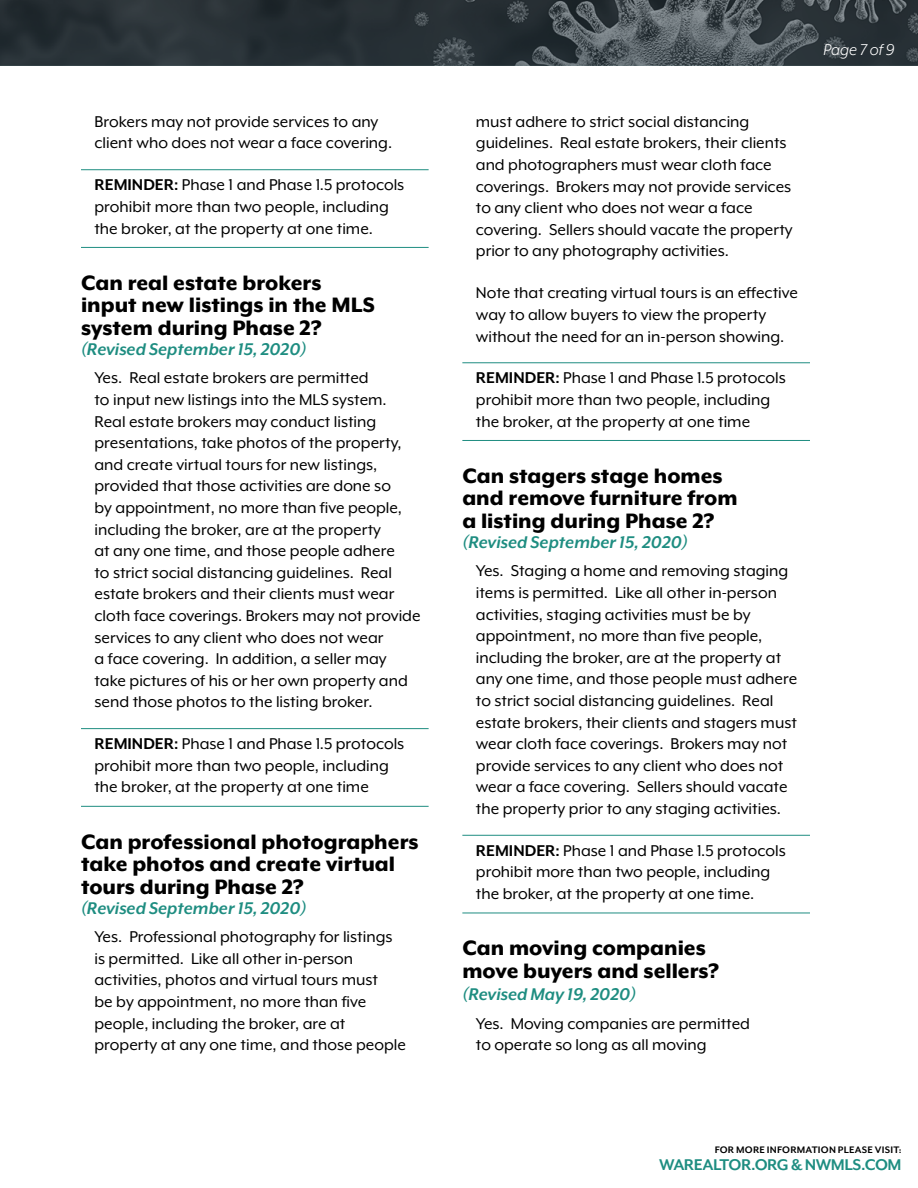
<style>
.page{position:relative;width:918px;height:1188px;background:#fff}
.page>*{position:absolute;margin:0;border:0;box-sizing:border-box;transform-origin:0 0}
.t1{font:800 24px/22.5px "Mr Eaves XL Mod OT";color:#000}
.t2{font:italic 700 19.5px "Mr Eaves XL Mod OT";color:#1e8d81}
.t3{font:18px/21.6px "Mr Eaves XL Mod OT";color:#000}
.t4{font:italic 18px "Mr Eaves XL Mod OT";color:#fff}
.t5{font:700 17.85px "Mr Eaves Mod OT";letter-spacing:-.03em;color:#1e8d81}
.t6{font:700 10.95px "Mr Eaves Mod OT";letter-spacing:.02em;color:#000}
.s1{font-weight:700}
</style>
<div class="page">
<img style="left:0;top:0;width:918px;height:66px">
<hr style="left:81px;top:169px;width:348px;height:1px;background:#1e8d81">
<hr style="left:81px;top:247px;width:348px;height:1px;background:#1e8d81">
<hr style="left:81px;top:728px;width:348px;height:1px;background:#1e8d81">
<hr style="left:81px;top:806px;width:348px;height:1px;background:#1e8d81">
<hr style="left:462px;top:362px;width:348px;height:1px;background:#1e8d81">
<hr style="left:462px;top:440px;width:348px;height:1px;background:#1e8d81">
<hr style="left:462px;top:835px;width:348px;height:1px;background:#1e8d81">
<hr style="left:462px;top:913px;width:348px;height:1px;background:#1e8d81">
<p class="t3" style="left:94px;top:111px;width:299px">Brokers may not provide services to any client who does not wear a face covering.</p>
<p class="t3" style="left:94px;top:174px;width:311px"><span class="s1">REMINDER:</span> Phase 1 and Phase 1.5 protocols prohibit more than two people, including the broker, at the property at one time.</p>
<h1 class="t1" style="left:81px;top:271px;width:295px">Can real estate brokers input new listings in the MLS system during Phase 2?</h1>
<p class="t2" style="left:81px;top:339px;width:227px">(Revised September 15, 2020)</p>
<p class="t3" style="left:94px;top:367px;width:328px">Yes. Real estate brokers are permitted<br>to input new listings into the MLS system.<br>Real estate brokers may conduct listing presentations, take photos of the property, and create virtual tours for new listings, provided that those activities are done so<br>by appointment, no more than five people, including the broker, are at the property<br>at any one time, and those people adhere<br>to strict social distancing guidelines. Real estate brokers and their clients must wear cloth face coverings. Brokers may not provide services to any client who does not wear<br>a face covering. In addition, a seller may take pictures of his or her own property and send those photos to the listing broker.</p>
<p class="t3" style="left:94px;top:733px;width:311px"><span class="s1">REMINDER:</span> Phase 1 and Phase 1.5 protocols prohibit more than two people, including the broker, at the property at one time</p>
<h1 class="t1" style="left:81px;top:830px;width:339px">Can professional photographers take photos and create virtual tours during Phase 2?</h1>
<p class="t2" style="left:81px;top:898px;width:227px">(Revised September 15, 2020)</p>
<p class="t3" style="left:94px;top:926px;width:313px">Yes. Professional photography for listings is permitted. Like all other in-person activities, photos and virtual tours must<br>be by appointment, no more than five people, including the broker, are at property at any one time, and those people</p>
<p class="t3" style="left:476px;top:111px;width:318px">must adhere to strict social distancing guidelines. Real estate brokers, their clients and photographers must wear cloth face coverings. Brokers may not provide services to any client who does not wear a face covering. Sellers should vacate the property prior to any photography activities.</p>
<p class="t3" style="left:476px;top:282px;width:324px">Note that creating virtual tours is an effective way to allow buyers to view the property without the need for an in-person showing.</p>
<p class="t3" style="left:476px;top:367px;width:311px"><span class="s1">REMINDER:</span> Phase 1 and Phase 1.5 protocols prohibit more than two people, including the broker, at the property at one time</p>
<h1 class="t1" style="left:462px;top:464px;width:277px">Can stagers stage homes and remove furniture from a listing during Phase 2?</h1>
<p class="t2" style="left:462px;top:532px;width:227px">(Revised September 15, 2020)</p>
<p class="t3" style="left:476px;top:560px;width:323px">Yes. Staging a home and removing staging items is permitted. Like all other in-person activities, staging activities must be by appointment, no more than five people, including the broker, are at the property at any one time, and those people must adhere to strict social distancing guidelines. Real estate brokers, their clients and stagers must wear cloth face coverings. Brokers may not provide services to any client who does not wear a face covering. Sellers should vacate the property prior to any staging activities.</p>
<p class="t3" style="left:476px;top:840px;width:311px"><span class="s1">REMINDER:</span> Phase 1 and Phase 1.5 protocols prohibit more than two people, including the broker, at the property at one time.</p>
<h1 class="t1" style="left:462px;top:937px;width:258px">Can moving companies move buyers and sellers?</h1>
<p class="t2" style="left:462px;top:985px;width:175px">(Revised May 19, 2020)</p>
<p class="t3" style="left:476px;top:1012px;width:276px">Yes. Moving companies are permitted to operate so long as all moving</p>
<p class="t4" style="left:824px;top:41px;width:73px">Page 7 of 9</p>
<p class="t6" style="left:715px;top:1144px;width:188px">FOR MORE INFORMATION PLEASE VISIT:</p>
<p class="t5" style="left:659px;top:1155px;width:244px">WAREALTOR.ORG &amp; NWMLS.COM</p>
</div>
